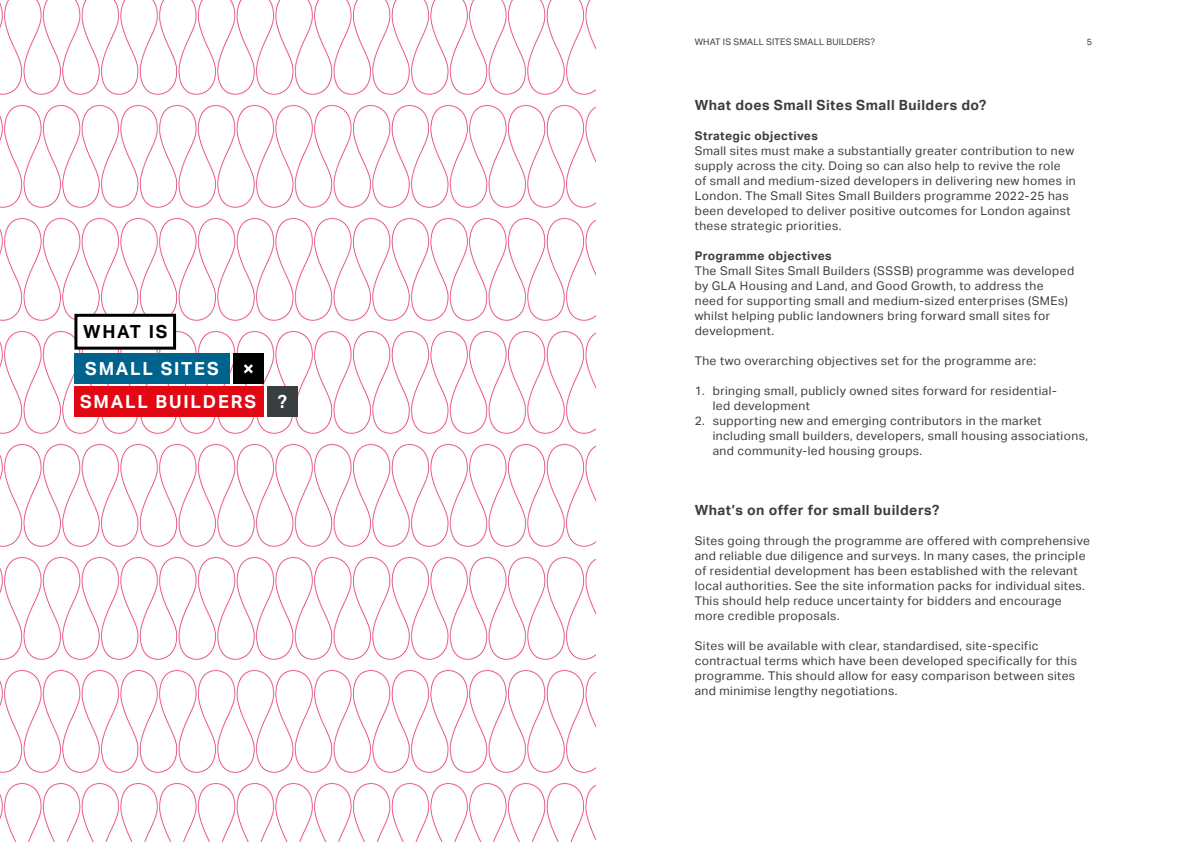
<style>
.page{position:relative;width:1191px;height:842px;background:#fff}
.page>*{position:absolute;margin:0;border:0;box-sizing:border-box;transform-origin:0 0}
.Body_12pt_15pt_35_tracking{font:700 18px "Aktiv Grotesk";letter-spacing:.1em;color:#fff}
.Body_12pt_15pt_35_tracking-2{font:700 18px "Aktiv Grotesk";letter-spacing:.1em;color:#000}
.Body_12pt_15pt_35_tracking-3{font:700 14px "Aktiv Grotesk";letter-spacing:.035em;color:#393e41}
.Body_12pt_15pt_35_tracking-4{font:12px/15px "Aktiv Grotesk";letter-spacing:.035em;color:#393e41}
.Body_12pt_15pt_35_tracking-5{font:700 12px "Aktiv Grotesk";letter-spacing:.035em;color:#393e41}
.Page_no_10pt_12pt_10_tracking{font:9px "Aktiv Grotesk";letter-spacing:.02em;color:#393e41}
</style>
<div class="page">
<img style="left:0;top:0;width:595px;height:842px">
<svg style="left:73px;top:312px;width:105px;height:39px"></svg>
<div style="left:74px;top:353px;width:155px;height:30px;background:#00638e"></div>
<div style="left:74px;top:387px;width:190px;height:30px;background:#e30613"></div>
<div style="left:267px;top:387px;width:31px;height:30px;background:#393e41"></div>
<div style="left:233px;top:353px;width:31px;height:30px;background:#000"></div>
<svg style="left:244px;top:364px;width:9px;height:9px"></svg>
<p class="Body_12pt_15pt_35_tracking-2" style="left:83px;top:321px;width:86px">WHAT IS</p>
<p class="Body_12pt_15pt_35_tracking" style="left:85px;top:358px;width:135px">SMALL SITES</p>
<p class="Body_12pt_15pt_35_tracking" style="left:80px;top:391px;width:177px">SMALL BUILDERS</p>
<p class="Body_12pt_15pt_35_tracking" style="left:278px;top:391px;width:11px">?</p>
<p class="Page_no_10pt_12pt_10_tracking" style="left:694px;top:36px;width:182px">WHAT IS SMALL SITES SMALL BUILDERS?</p>
<p class="Page_no_10pt_12pt_10_tracking" style="left:1086px;top:36px;width:7px">5</p>
<p class="Body_12pt_15pt_35_tracking-3" style="left:694px;top:97px;width:293px">What does Small Sites Small Builders do?</p>
<p class="Body_12pt_15pt_35_tracking-5" style="left:694px;top:128px;width:125px">Strategic objectives</p>
<p class="Body_12pt_15pt_35_tracking-4" style="left:694px;top:143px;width:382px">Small sites must make a substantially greater contribution to new supply across the city. Doing so can also help to revive the role<br>of small and medium-sized developers in delivering new homes in London. The Small Sites Small Builders programme 2022-25 has been developed to deliver positive outcomes for London against these strategic priorities.</p>
<p class="Body_12pt_15pt_35_tracking-5" style="left:694px;top:248px;width:138px">Programme objectives</p>
<p class="Body_12pt_15pt_35_tracking-4" style="left:694px;top:263px;width:381px">The Small Sites Small Builders (SSSB) programme was developed by GLA Housing and Land, and Good Growth, to address the need for supporting small and medium-sized enterprises (SMEs) whilst helping public landowners bring forward small sites for development.</p>
<p class="Body_12pt_15pt_35_tracking-4" style="left:694px;top:353px;width:343px">The two overarching objectives set for the programme are:</p>
<p class="Body_12pt_15pt_35_tracking-4" style="left:712px;top:383px;width:346px;text-indent:-18px">1. bringing small, publicly owned sites forward for residential&shy;led development</p>
<p class="Body_12pt_15pt_35_tracking-4" style="left:712px;top:413px;width:377px;text-indent:-18px">2. supporting new and emerging contributors in the market including small builders, developers, small housing associations, and community-led housing groups.</p>
<p class="Body_12pt_15pt_35_tracking-3" style="left:694px;top:502px;width:246px">What’s on offer for small builders?</p>
<p class="Body_12pt_15pt_35_tracking-4" style="left:694px;top:533px;width:397px">Sites going through the programme are offered with comprehensive and reliable due diligence and surveys. In many cases, the principle of residential development has been established with the relevant local authorities. See the site information packs for individual sites.<br>This should help reduce uncertainty for bidders and encourage more credible proposals.</p>
<p class="Body_12pt_15pt_35_tracking-4" style="left:694px;top:638px;width:384px">Sites will be available with clear, standardised, site-specific contractual terms which have been developed specifically for this programme. This should allow for easy comparison between sites and minimise lengthy negotiations.</p>
</div>
